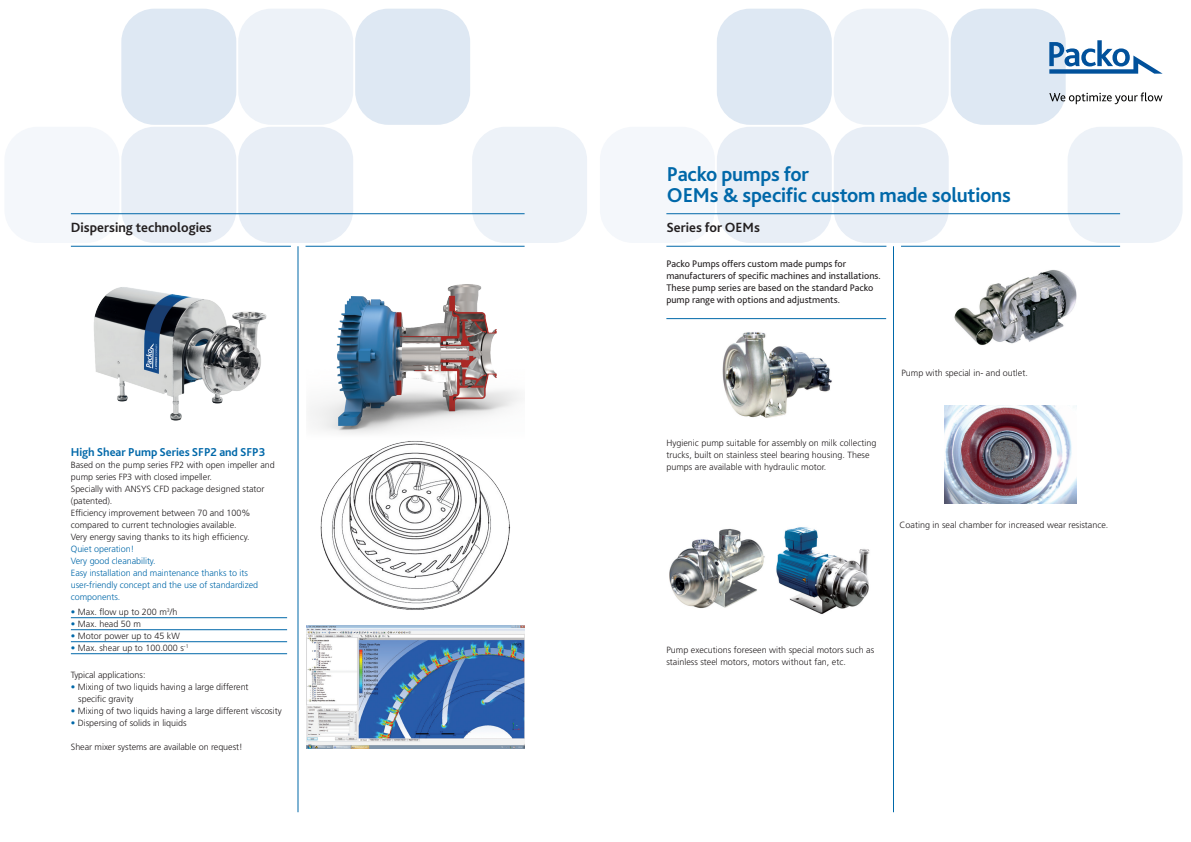
<style>
.page{position:relative;width:1191px;height:842px;background:#fff}
.page>*{position:absolute;margin:0;border:0;box-sizing:border-box;transform-origin:0 0}
.t1{font:700 21px/21px "Bliss 2";letter-spacing:-.01em;color:#0068a9}
.t2{font:700 14px "Bliss 2";color:#231f20}
.t3{font:700 12px "Bliss 2";letter-spacing:-.005em;color:#0068a9}
.t4{font:10px/12px "Bliss 2";color:#231f20}
.t5{font:300 9px/12px "Frutiger";letter-spacing:-.005em;color:#231f20}
.t6{font:300 9px/12px "Frutiger";letter-spacing:-.005em;color:#0068a9}
.s1{color:#0068a9}
</style>
<div class="page">
<div style="left:121px;top:127px;width:115px;height:116px;background:#e8eef6;border-radius:33px"></div>
<div style="left:238px;top:127px;width:115px;height:116px;background:#e8eef6;border-radius:33px"></div>
<div style="left:4px;top:127px;width:115px;height:116px;background:#f4f7fb;border-radius:33px"></div>
<div style="left:472px;top:127px;width:115px;height:116px;background:#edf2f8;border-radius:33px"></div>
<div style="left:355px;top:9px;width:115px;height:116px;background:#dee8f3;border-radius:33px"></div>
<div style="left:238px;top:9px;width:115px;height:116px;background:#edf2f8;border-radius:33px"></div>
<div style="left:121px;top:9px;width:115px;height:116px;background:#dee8f3;border-radius:33px"></div>
<div style="left:717px;top:127px;width:115px;height:116px;background:#e8eef6;border-radius:33px"></div>
<div style="left:833px;top:127px;width:115px;height:116px;background:#e8eef6;border-radius:33px"></div>
<div style="left:600px;top:127px;width:115px;height:116px;background:#f4f7fb;border-radius:33px"></div>
<div style="left:1067px;top:127px;width:115px;height:116px;background:#edf2f8;border-radius:33px"></div>
<div style="left:950px;top:9px;width:115px;height:116px;background:#dee8f3;border-radius:33px"></div>
<div style="left:833px;top:9px;width:115px;height:116px;background:#edf2f8;border-radius:33px"></div>
<div style="left:717px;top:9px;width:115px;height:116px;background:#dee8f3;border-radius:33px"></div>
<svg style="left:1049px;top:40px;width:113px;height:34px"></svg>
<svg style="left:1049px;top:92px;width:113px;height:12px"></svg>
<hr style="left:71px;top:617px;width:216px;height:1px;background:#0068a9">
<hr style="left:71px;top:629px;width:216px;height:1px;background:#0068a9">
<hr style="left:71px;top:641px;width:216px;height:1px;background:#0068a9">
<hr style="left:71px;top:653px;width:216px;height:1px;background:#0068a9">
<hr style="left:71px;top:246px;width:220px;height:1px;background:#0068a9">
<hr style="left:71px;top:213px;width:453px;height:1px;background:#0068a9">
<hr style="left:298px;top:246px;width:1px;height:566px;background:#0068a9">
<hr style="left:305px;top:246px;width:219px;height:1px;background:#0068a9">
<img style="left:309px;top:284px;width:212px;height:150px">
<img style="left:306px;top:625px;width:218px;height:124px">
<img style="left:320px;top:441px;width:190px;height:169px">
<img style="left:669px;top:528px;width:96px;height:81px">
<img style="left:776px;top:527px;width:94px;height:87px">
<img style="left:954px;top:270px;width:123px;height:75px">
<img style="left:944px;top:405px;width:132px;height:99px">
<hr style="left:666px;top:318px;width:220px;height:1px;background:#0068a9">
<hr style="left:666px;top:246px;width:220px;height:1px;background:#0068a9">
<hr style="left:666px;top:213px;width:454px;height:1px;background:#0068a9">
<hr style="left:893px;top:246px;width:1px;height:566px;background:#0068a9">
<hr style="left:901px;top:246px;width:219px;height:1px;background:#0068a9">
<img style="left:722px;top:332px;width:110px;height:86px">
<img style="left:94px;top:287px;width:173px;height:134px">
<h2 class="t2" style="left:71px;top:219px;width:142px">Dispersing technologies</h2>
<h3 class="t3" style="left:71px;top:444px;width:196px">High Shear Pump Series SFP2 and SFP3</h3>
<p class="t5" style="left:71px;top:459px;width:205px">Based on the pump series FP2 with open impeller and pump series FP3 with closed impeller.<br>Specially with ANSYS CFD package designed stator (patented).<br>Efficiency improvement between 70 and 100% compared to current technologies available.<br>Very energy saving thanks to its high efficiency.</p>
<p class="t6" style="left:71px;top:543px;width:189px">Quiet operation!<br>Very good cleanability.<br>Easy installation and maintenance thanks to its user-friendly concept and the use of standardized components.</p>
<p class="t5" style="left:71px;top:606px;width:108px"><span class="s1">•</span> Max. flow up to 200 m<sup>3</sup>/h</p>
<p class="t5" style="left:71px;top:618px;width:72px"><span class="s1">•</span> Max. head 50 m</p>
<p class="t5" style="left:71px;top:630px;width:111px"><span class="s1">•</span> Motor power up to 45 kW</p>
<p class="t5" style="left:71px;top:642px;width:119px"><span class="s1">•</span> Max. shear up to 100.000 s<sup>-1</sup></p>
<p class="t5" style="left:71px;top:668px;width:76px">Typical applications:</p>
<p class="t5" style="left:78px;top:680px;width:172px;text-indent:-7px"><span class="s1">•</span> Mixing of two liquids having a large different specific gravity</p>
<p class="t5" style="left:71px;top:704px;width:212px"><span class="s1">•</span> Mixing of two liquids having a large different viscosity</p>
<p class="t5" style="left:71px;top:716px;width:117px"><span class="s1">•</span> Dispersing of solids in liquids</p>
<p class="t5" style="left:71px;top:740px;width:173px">Shear mixer systems are available on request!</p>
<h1 class="t1" style="left:667px;top:163px;width:345px">Packo pumps for<br>OEMs &amp; specific custom made solutions</h1>
<h2 class="t2" style="left:666px;top:219px;width:95px">Series for OEMs</h2>
<p class="t4" style="left:666px;top:257px;width:216px">Packo Pumps offers custom made pumps for manufacturers of specific machines and installations.<br>These pump series are based on the standard Packo pump range with options and adjustments.</p>
<p class="t5" style="left:901px;top:367px;width:128px">Pump with special in- and outlet.</p>
<p class="t5" style="left:666px;top:437px;width:212px">Hygienic pump suitable for assembly on milk collecting trucks, built on stainless steel bearing housing. These pumps are available with hydraulic motor.</p>
<p class="t5" style="left:899px;top:519px;width:210px">Coating in seal chamber for increased wear resistance.</p>
<p class="t5" style="left:666px;top:644px;width:209px">Pump executions foreseen with special motors such as stainless steel motors, motors without fan, etc.</p>
</div>
